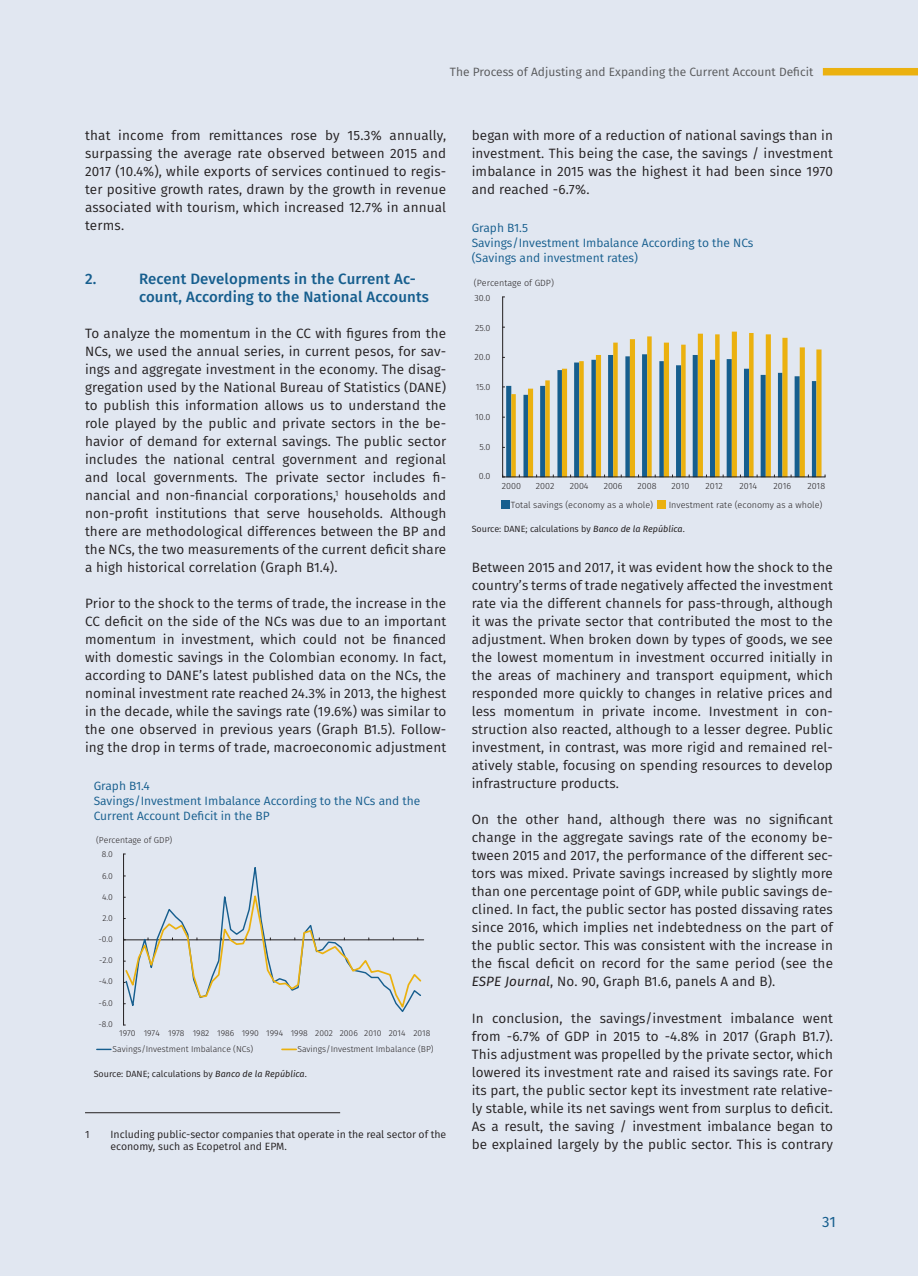
<style>
.page{position:relative;width:918px;height:1276px;background:#e1e7f1}
.page>*{position:absolute;margin:0;border:0;box-sizing:border-box;transform-origin:0 0}
.Recuadro_subtítulo{font:500 15px/18px "Fira Sans";letter-spacing:.01em;color:#165e8e}
.t1{font:15px "Fira Sans";color:#165e8e}
.Recuadros{font:13.5px/18px "Fira Sans";letter-spacing:.01em;color:#231f20;text-align:justify}
.Gráfico_título{font:12px/15px "Fira Sans";color:#165e8e}
.t2{font:12px "Fira Sans";color:#57585a}
.Nota_al_pie_Recuadro{font:10.5px/12px "Fira Sans";color:#231f20}
.t3{font:300 9px/14.7px "Fira Sans";color:#231f20}
.Pie_de_cuadros_gráfi{font:9px "Fira Sans";color:#231f20}
.t4{font:300 8.55px/16.2px "Fira Sans";color:#231f20}
.s1{font-style:italic}
</style>
<div class="page">
<hr style="left:85px;top:1112px;width:255px;height:1px;background:#231f20">
<hr style="left:123px;top:854px;width:1px;height:171px;background:#231f20">
<hr style="left:124px;top:939px;width:300px;height:1px;background:#231f20">
<svg style="left:123px;top:887px;width:300px;height:124px"></svg>
<svg style="left:97px;top:1048px;width:14px;height:2px"></svg>
<svg style="left:282px;top:1048px;width:14px;height:2px"></svg>
<div style="left:501px;top:500px;width:8px;height:8px;background:#165e8e"></div>
<div style="left:657px;top:500px;width:9px;height:8px;background:#ebb10f"></div>
<hr style="left:502px;top:297px;width:1px;height:180px;background:#231f20">
<svg style="left:502px;top:327px;width:324px;height:150px"></svg>
<div style="left:823px;top:68px;width:95px;height:7px;background:#ebb10f"></div>
<p class="t2" style="left:450px;top:63px;width:365px">The Process of Adjusting and Expanding the Current Account Deficit</p>
<p class="Recuadros" style="left:85px;top:126px;width:363px">that income from remittances rose by 15.3% annually, surpassing the average rate observed between 2015 and 2017 (10.4%), while exports of services continued to regis&shy;ter positive growth rates, drawn by the growth in revenue associated with tourism, which increased 12.7% in annual terms.</p>
<p class="Recuadro_subtítulo" style="left:85px;top:269px;width:13px">2.</p>
<p class="Recuadro_subtítulo" style="left:139px;top:269px;width:291px">Recent Developments in the Current Ac&shy;count, According to the National Accounts</p>
<p class="Recuadros" style="left:85px;top:324px;width:363px">To analyze the momentum in the CC with figures from the NCs, we used the annual series, in current pesos, for sav&shy;ings and aggregate investment in the economy. The disag&shy;gregation used by the National Bureau of Statistics (DANE) to publish this information allows us to understand the role played by the public and private sectors in the be&shy;havior of demand for external savings. The public sector includes the national central government and regional and local governments. The private sector includes fi&shy;nancial and non-financial corporations,<sup>1</sup> households and non-profit institutions that serve households. Although there are methodological differences between the BP and the NCs, the two measurements of the current deficit share a high historical correlation (Graph B1.4).</p>
<p class="Recuadros" style="left:85px;top:594px;width:363px">Prior to the shock to the terms of trade, the increase in the CC deficit on the side of the NCs was due to an important momentum in investment, which could not be financed with domestic savings in the Colombian economy. In fact, according to DANE’s latest published data on the NCs, the nominal investment rate reached 24.3% in 2013, the highest in the decade, while the savings rate (19.6%) was similar to the one observed in previous years (Graph B1.5). Follow&shy;ing the drop in terms of trade, macroeconomic adjustment</p>
<p class="Gráfico_título" style="left:94px;top:778px;width:58px">Graph B1.4</p>
<p class="Gráfico_título" style="left:94px;top:793px;width:328px">Savings/Investment Imbalance According to the NCs and the<br>Current Account Deficit in the BP</p>
<p class="t4" style="left:96px;top:831px;width:78px">(Percentage of GDP)</p>
<p class="t4" style="left:102px;top:846px;width:13px">8.0</p>
<p class="t4" style="left:102px;top:888px;width:12px">4.0</p>
<p class="t4" style="left:102px;top:909px;width:12px">2.0</p>
<p class="t4" style="left:98px;top:931px;width:16px">-0.0</p>
<p class="t4" style="left:99px;top:952px;width:16px">-2.0</p>
<p class="t4" style="left:99px;top:973px;width:16px">-4.0</p>
<p class="t4" style="left:99px;top:994px;width:16px">-6.0</p>
<p class="t4" style="left:99px;top:1015px;width:16px">-8.0</p>
<p class="t4" style="left:102px;top:867px;width:12px">6.0</p>
<p class="t4" style="left:113px;top:1025px;width:319px;text-indent:7px">1970 1974 1978 1982 1986 1990 1994 1998 2002 2006 2010 2014 2018<br>Savings/Investment Imbalance (NCs)</p>
<p class="t4" style="left:297px;top:1041px;width:138px">Savings/Investment Imbalance (BP)</p>
<p class="Pie_de_cuadros_gráfi" style="left:94px;top:1067px;width:215px">Source: DANE; calculations by <span class="s1">Banco de la República</span>.</p>
<p class="Nota_al_pie_Recuadro" style="left:85px;top:1128px;width:6px">1</p>
<p class="Nota_al_pie_Recuadro" style="left:111px;top:1128px;width:337px">Including public-sector companies that operate in the real sector of the economy, such as Ecopetrol and EPM.</p>
<p class="Recuadros" style="left:472px;top:126px;width:363px">began with more of a reduction of national savings than in investment. This being the case, the savings / investment imbalance in 2015 was the highest it had been since 1970 and reached -6.7%.</p>
<p class="Gráfico_título" style="left:472px;top:220px;width:58px">Graph B1.5</p>
<p class="Gráfico_título" style="left:472px;top:235px;width:283px">Savings/Investment Imbalance According to the NCs</p>
<p class="Gráfico_título" style="left:472px;top:250px;width:168px">(Savings and investment rates)</p>
<p class="t3" style="left:474px;top:275px;width:82px">(Percentage of GDP)<br>30.0</p>
<p class="t3" style="left:475px;top:320px;width:17px">25.0</p>
<p class="t3" style="left:475px;top:350px;width:18px">20.0</p>
<p class="t3" style="left:476px;top:380px;width:16px">15.0</p>
<p class="t3" style="left:475px;top:409px;width:17px">10.0</p>
<p class="t3" style="left:479px;top:439px;width:13px">5.0</p>
<p class="t3" style="left:479px;top:469px;width:13px">0.0</p>
<p class="t3" style="left:511px;top:498px;width:144px">Total savings (economy as a whole)</p>
<p class="t3" style="left:669px;top:497px;width:155px">Investment rate (economy as a whole)</p>
<p class="t3" style="left:502px;top:478px;width:21px">2000</p>
<p class="t3" style="left:536px;top:478px;width:20px">2002</p>
<p class="t3" style="left:570px;top:478px;width:20px">2004</p>
<p class="t3" style="left:604px;top:478px;width:20px">2006</p>
<p class="t3" style="left:638px;top:478px;width:21px">2008</p>
<p class="t3" style="left:672px;top:478px;width:19px">2010</p>
<p class="t3" style="left:706px;top:478px;width:19px">2012</p>
<p class="t3" style="left:739px;top:478px;width:19px">2014</p>
<p class="t3" style="left:773px;top:478px;width:19px">2016</p>
<p class="t3" style="left:807px;top:478px;width:19px">2018</p>
<p class="Pie_de_cuadros_gráfi" style="left:472px;top:522px;width:215px">Source: DANE; calculations by <span class="s1">Banco de la República</span>.</p>
<p class="Recuadros" style="left:472px;top:558px;width:363px">Between 2015 and 2017, it was evident how the shock to the country’s terms of trade negatively affected the investment rate via the different channels for pass-through, although it was the private sector that contributed the most to the adjustment. When broken down by types of goods, we see the lowest momentum in investment occurred initially in the areas of machinery and transport equipment, which responded more quickly to changes in relative prices and less momentum in private income. Investment in con&shy;struction also reacted, although to a lesser degree. Public investment, in contrast, was more rigid and remained rel&shy;atively stable, focusing on spending resources to develop infrastructure products.</p>
<p class="Recuadros" style="left:472px;top:810px;width:363px">On the other hand, although there was no significant change in the aggregate savings rate of the economy be&shy;tween 2015 and 2017, the performance of the different sec&shy;tors was mixed. Private savings increased by slightly more than one percentage point of GDP, while public savings de&shy;clined. In fact, the public sector has posted dissaving rates since 2016, which implies net indebtedness on the part of the public sector. This was consistent with the increase in the fiscal deficit on record for the same period (see the <span class="s1">ESPE Journal</span>, No. 90, Graph B1.6, panels A and B).</p>
<p class="Recuadros" style="left:472px;top:1008px;width:363px">In conclusion, the savings/investment imbalance went from -6.7% of GDP in 2015 to -4.8% in 2017 (Graph B1.7).<br>This adjustment was propelled by the private sector, which lowered its investment rate and raised its savings rate. For its part, the public sector kept its investment rate relative&shy;ly stable, while its net savings went from surplus to deficit.<br>As a result, the saving / investment imbalance began to be explained largely by the public sector. This is contrary</p>
<p class="t1" style="left:822px;top:1210px;width:15px">31</p>
</div>
